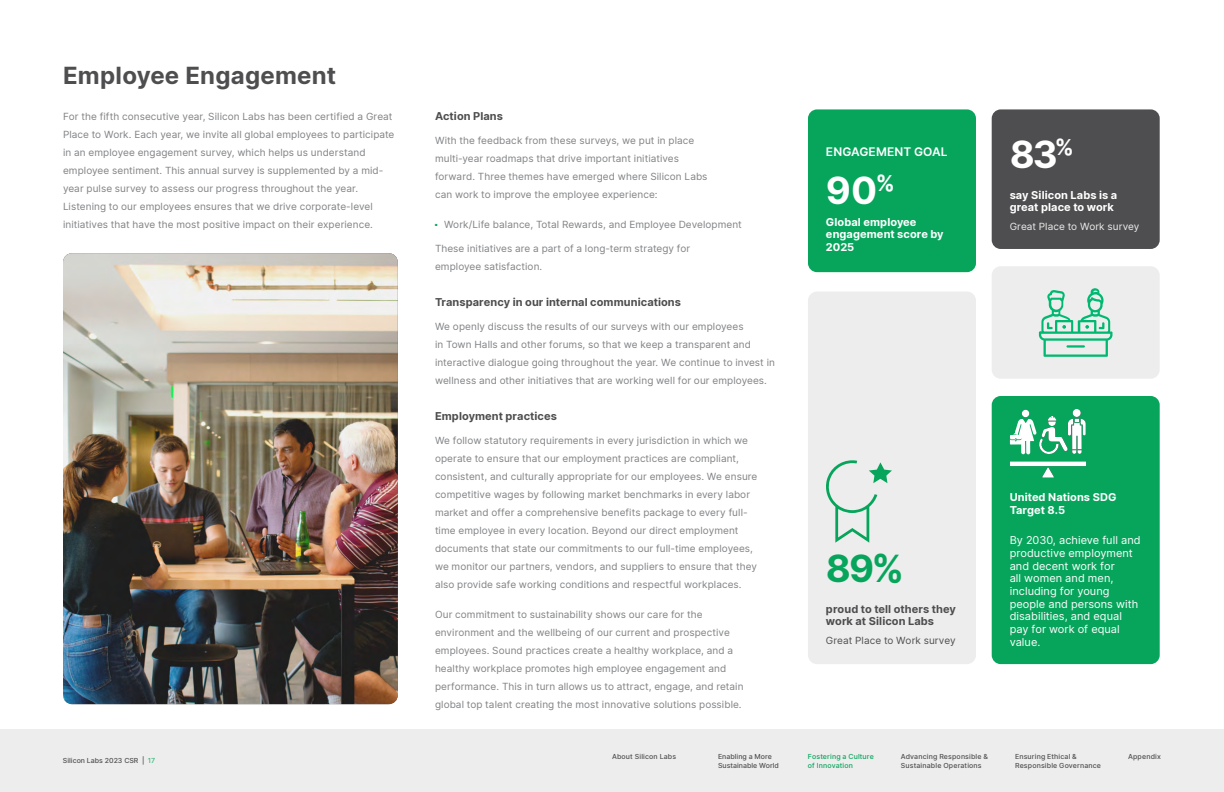
<style>
.page{position:relative;width:1224px;height:792px;background:#fff}
.page>*{position:absolute;margin:0;border:0;box-sizing:border-box;transform-origin:0 0}
.t1{font:700 38px "Inter";color:#fff}
.t2{font:700 38px "Inter";color:#07a55c}
.t3{font:700 24px "Inter";letter-spacing:.01em;color:#4e4e50}
.t4{font:600 12px "Inter";letter-spacing:.005em;color:#fff}
.t5{font:11px/12.6px "Inter";letter-spacing:.005em;color:#fff}
.t6{font:700 11px/12.6px "Inter";letter-spacing:.005em;color:#4e4e50}
.t7{font:700 11px/12.6px "Inter";letter-spacing:.005em;color:#fff}
.t8{font:10px/18px "Inter";letter-spacing:.01em;color:#808285}
.t9{font:10px "Inter";letter-spacing:.005em;color:#ededed}
.t10{font:10px "Inter";letter-spacing:.005em;color:#4e4e50}
.t11{font:500 7px/9px "Inter";letter-spacing:.02em;color:#4e4e50}
.t12{font:500 7px/9px "Inter";color:#4e4e50}
.t13{font:500 7px/9px "Inter";letter-spacing:.02em;color:#07a55c}
.s1{color:#39b77d}
</style>
<div class="page">
<img style="left:63px;top:253px;width:335px;height:451px">
<div style="left:992px;top:396px;width:168px;height:268px;background:#07a55c;border-radius:9px"></div>
<div style="left:808px;top:109px;width:168px;height:163px;background:#07a55c;border-radius:9px"></div>
<div style="left:992px;top:266px;width:168px;height:113px;background:#ededed;border-radius:9px"></div>
<div style="left:992px;top:109px;width:168px;height:140px;background:#4e4e50;border-radius:9px"></div>
<div style="left:808px;top:292px;width:168px;height:372px;background:#ededed;border-radius:9px"></div>
<svg style="left:1039px;top:288px;width:74px;height:69px"></svg>
<svg style="left:1010px;top:461px;width:76px;height:17px"></svg>
<div style="left:1073px;top:409px;width:8px;height:8px;background:#fff;border-radius:50%"></div>
<div style="left:1022px;top:410px;width:7px;height:7px;background:#fff;border-radius:50%"></div>
<svg style="left:1010px;top:416px;width:76px;height:39px"></svg>
<svg style="left:826px;top:460px;width:66px;height:83px"></svg>
<div style="left:0;top:729px;width:1224px;height:63px;background:#ededed"></div>
<h2 class="t3" style="left:63px;top:57px;width:275px">Employee Engagement</h2>
<p class="t8" style="left:63px;top:107px;width:333px">For the fifth consecutive year, Silicon Labs has been certified a Great Place to Work. Each year, we invite all global employees to participate in an employee engagement survey, which helps us understand employee sentiment. This annual survey is supplemented by a mid&shy;year pulse survey to assess our progress throughout the year.<br>Listening to our employees ensures that we drive corporate-level initiatives that have the most positive impact on their experience.</p>
<p class="t12" style="left:63px;top:756px;width:94px">Silicon Labs 2023 CSR | <span class="s1">17</span></p>
<p class="t6" style="left:435px;top:109px;width:70px">Action Plans</p>
<p class="t8" style="left:435px;top:131px;width:274px">With the feedback from these surveys, we put in place multi-year roadmaps that drive important initiatives forward. Three themes have emerged where Silicon Labs can work to improve the employee experience:</p>
<p class="t8" style="left:435px;top:215px;width:308px"><sup>■</sup> Work/Life balance, Total Rewards, and Employee Development</p>
<p class="t8" style="left:435px;top:239px;width:257px">These initiatives are a part of a long-term strategy for employee satisfaction.</p>
<p class="t6" style="left:435px;top:295px;width:248px">Transparency in our internal communications</p>
<p class="t8" style="left:435px;top:317px;width:342px">We openly discuss the results of our surveys with our employees<br>in Town Halls and other forums, so that we keep a transparent and interactive dialogue going throughout the year. We continue to invest in wellness and other initiatives that are working well for our employees.</p>
<p class="t6" style="left:435px;top:409px;width:123px">Employment practices</p>
<p class="t8" style="left:435px;top:431px;width:324px">We follow statutory requirements in every jurisdiction in which we operate to ensure that our employment practices are compliant, consistent, and culturally appropriate for our employees. We ensure competitive wages by following market benchmarks in every labor market and offer a comprehensive benefits package to every full&shy;time employee in every location. Beyond our direct employment documents that state our commitments to our full-time employees, we monitor our partners, vendors, and suppliers to ensure that they also provide safe working conditions and respectful workplaces.</p>
<p class="t8" style="left:435px;top:605px;width:310px">Our commitment to sustainability shows our care for the environment and the wellbeing of our current and prospective employees. Sound practices create a healthy workplace, and a healthy workplace promotes high employee engagement and performance. This in turn allows us to attract, engage, and retain global top talent creating the most innovative solutions possible.</p>
<p class="t11" style="left:612px;top:752px;width:66px">About Silicon Labs</p>
<p class="t12" style="left:718px;top:752px;width:62px">Enabling a More<br>Sustainable World</p>
<p class="t4" style="left:826px;top:143px;width:123px">ENGAGEMENT GOAL</p>
<h1 class="t1" style="left:826px;top:162px;width:70px">90<sup>%</sup></h1>
<p class="t7" style="left:826px;top:215px;width:119px">Global employee engagement score by<br>2025</p>
<h1 class="t1" style="left:1010px;top:126px;width:66px">83<sup>%</sup></h1>
<p class="t7" style="left:1010px;top:188px;width:109px">say Silicon Labs is a great place to work</p>
<p class="t9" style="left:1010px;top:219px;width:131px">Great Place to Work survey</p>
<h1 class="t2" style="left:826px;top:540px;width:80px">89%</h1>
<p class="t6" style="left:826px;top:602px;width:131px">proud to tell others they work at Silicon Labs</p>
<p class="t10" style="left:826px;top:633px;width:131px">Great Place to Work survey</p>
<p class="t7" style="left:1010px;top:490px;width:108px">United Nations SDG<br>Target 8.5</p>
<p class="t5" style="left:1010px;top:534px;width:132px">By 2030, achieve full and productive employment and decent work for<br>all women and men, including for young people and persons with disabilities, and equal pay for work of equal value.</p>
<p class="t13" style="left:808px;top:752px;width:67px">Fostering a Culture of Innovation</p>
<p class="t11" style="left:901px;top:752px;width:89px">Advancing Responsible &amp;<br>Sustainable Operations</p>
<p class="t11" style="left:1015px;top:752px;width:63px">Ensuring Ethical &amp;</p>
<p class="t11" style="left:1128px;top:752px;width:34px">Appendix</p>
<p class="t11" style="left:1015px;top:761px;width:87px">Responsible Governance</p>
</div>
